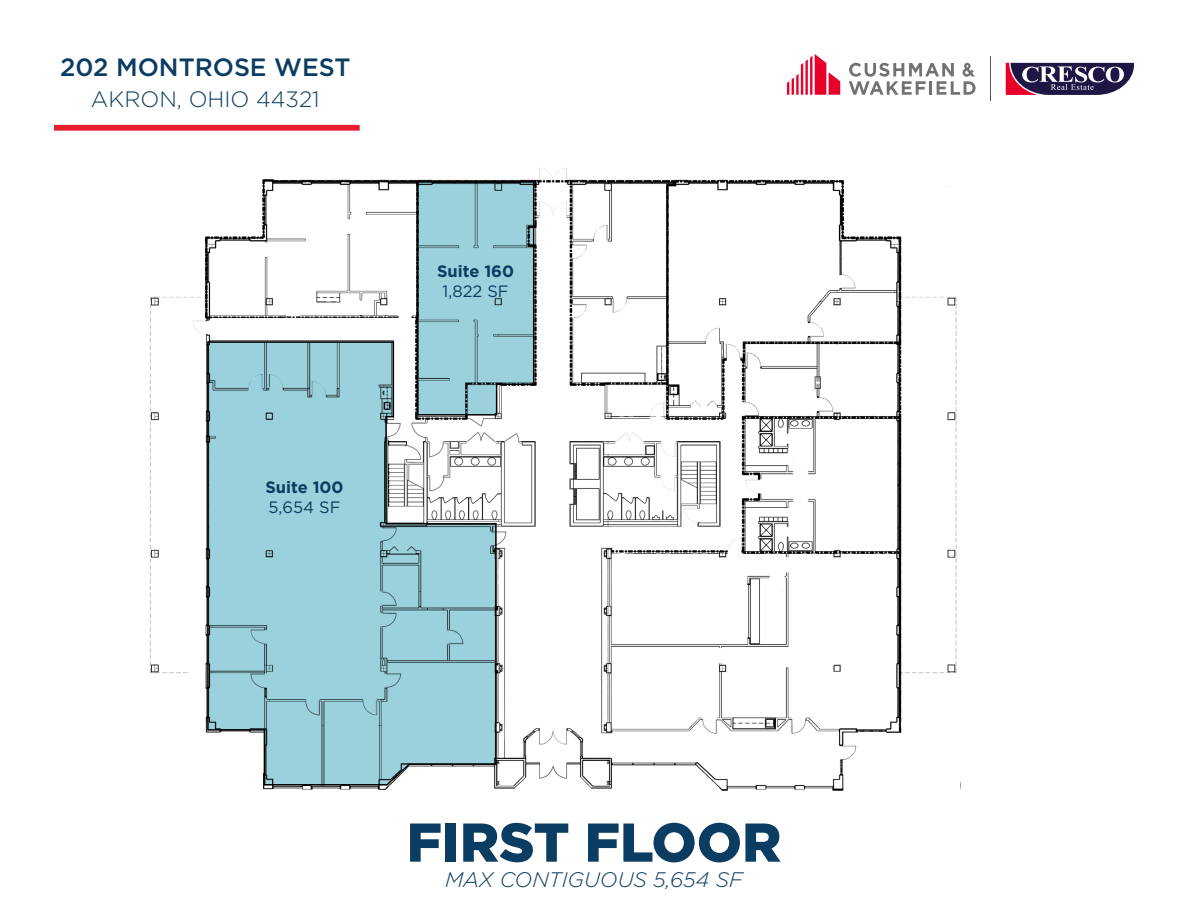
<style>
.page{position:relative;width:1188px;height:918px;background:#fff}
.page>*{position:absolute;margin:0;border:0;box-sizing:border-box;transform-origin:0 0}
.t1{font:900 54.6px "Gotham";color:#0b3c61}
.t2{font:500 25.05px "Gotham";color:#0b3c61}
.t3{font:300 22.2px "Gotham";color:#0b3c61}
.t4{font:italic 300 21px "Gotham";color:#0b3c61}
.t5{font:700 16.5px "Gotham";color:#0b3c61}
.t6{font:16.5px "Gotham";color:#0b3c61}
</style>
<div class="page">
<div style="left:54px;top:125px;width:306px;height:6px;background:#e91d2d"></div>
<svg style="left:1006px;top:63px;width:128px;height:32px"></svg>
<hr style="left:990px;top:56px;width:1px;height:44px;background:#54575a">
<svg style="left:787px;top:54px;width:53px;height:41px"></svg>
<svg style="left:849px;top:63px;width:127px;height:32px"></svg>
<img style="left:150px;top:168px;width:807px;height:623px">
<p class="t2" style="left:60px;top:51px;width:292px">202 MONTROSE WEST</p>
<p class="t3" style="left:91px;top:85px;width:230px">AKRON, OHIO 44321</p>
<p class="t5" style="left:265px;top:476px;width:80px">Suite 100</p>
<p class="t6" style="left:268px;top:497px;width:74px">5,654 SF</p>
<p class="t5" style="left:437px;top:260px;width:79px">Suite 160</p>
<p class="t6" style="left:443px;top:280px;width:68px">1,822 SF</p>
<h1 class="t1" style="left:407px;top:805px;width:376px">FIRST FLOOR</h1>
<p class="t4" style="left:445px;top:866px;width:299px">MAX CONTIGUOUS 5,654 SF</p>
</div>
